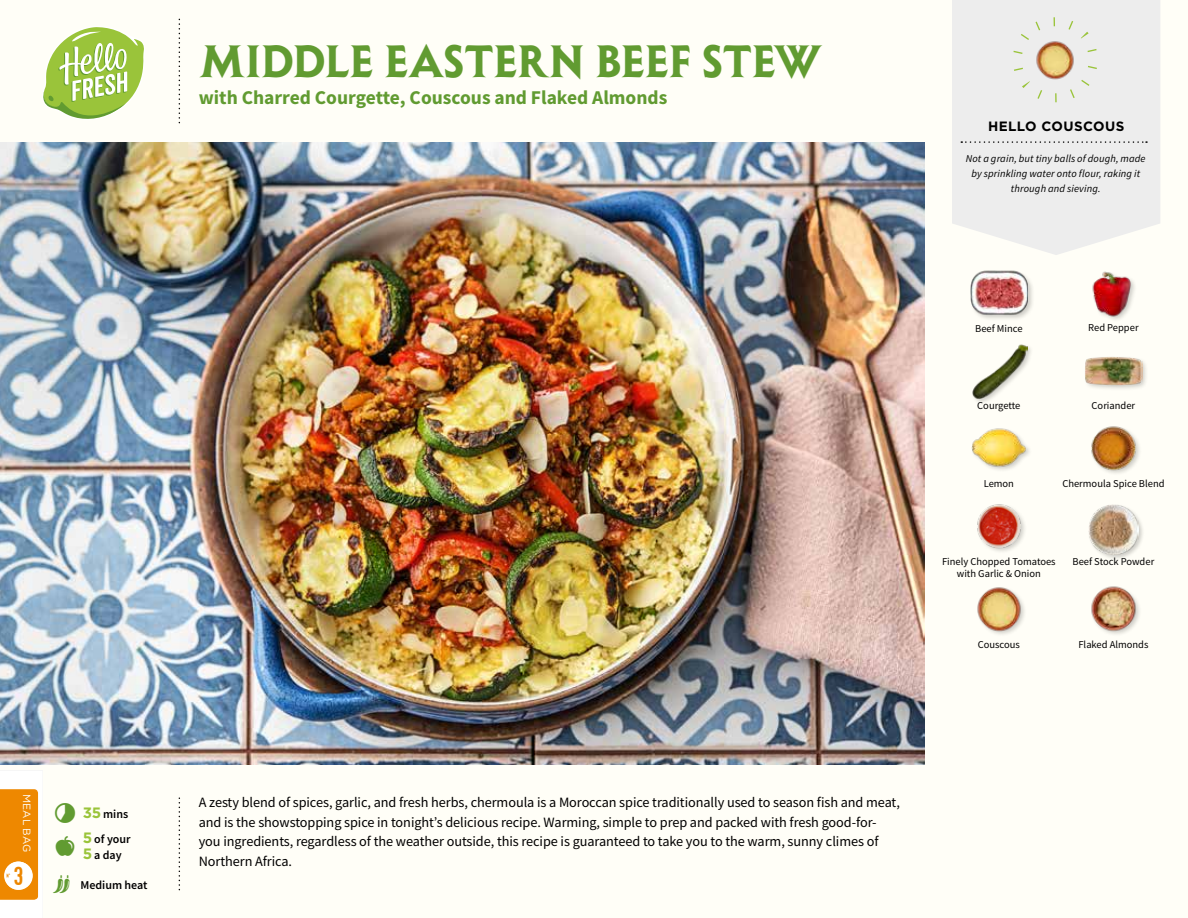
<style>
.page{position:relative;width:1188px;height:918px;background:#fffef7}
.page>*{position:absolute;margin:0;border:0;box-sizing:border-box;transform-origin:0 0}
.t1{font:800 45px "Shango Gothic";color:#619b31}
.t2{font:26.1px "Kapra";color:#ec8600}
.t3{font:700 19.5px "Source Sans Pro";color:#619b31}
.t4{font:14.25px/19.5px "Source Sans Pro";letter-spacing:-.005em;color:#000}
.t5{font:700 13.5px "Gotham";letter-spacing:.03em;color:#000}
.t6{font:600 12px/15.8px "Source Sans Pro";color:#000}
.t7{font:10.5px "Source Sans Pro";color:#000}
.t8{font:italic 10.5px/14.7px "Source Sans Pro";letter-spacing:.01em;color:#000;text-align:center}
.t9{font:10.5px "Gotham";letter-spacing:-.005em;color:#fffefb}
.s1{font-family:"Gotham";font-weight:700;font-size:15px;color:#9ac43a}
</style>
<div class="page">
<svg style="left:43px;top:27px;width:101px;height:92px"></svg>
<div style="left:0;top:771px;width:43px;height:147px;background:#fff"></div>
<svg style="left:0;top:789px;width:38px;height:111px;background:#f09a27"></svg>
<img style="left:0;top:142px;width:925px;height:623px">
<div style="left:1084px;top:355px;width:64px;height:37px;background:#000;opacity:.2"></div>
<img style="left:1085px;top:355px;width:57px;height:37px">
<img style="left:1091px;top:586px;width:49px;height:48px">
<img style="left:1091px;top:426px;width:49px;height:48px">
<div style="left:971px;top:343px;width:63px;height:63px;background:#000;opacity:.2"></div>
<img style="left:971px;top:343px;width:57px;height:56px">
<img style="left:977px;top:587px;width:48px;height:48px">
<img style="left:971px;top:428px;width:57px;height:42px">
<img style="left:1092px;top:271px;width:43px;height:49px">
<div style="left:1087px;top:504px;width:58px;height:57px;background:#000;opacity:.2"></div>
<img style="left:1088px;top:505px;width:51px;height:50px">
<div style="left:969px;top:270px;width:66px;height:52px;background:#000;opacity:.2"></div>
<img style="left:970px;top:270px;width:57px;height:52px">
<img style="left:977px;top:504px;width:48px;height:48px">
<div style="left:952px;top:0;width:208px;height:255px;background:#ededed"></div>
<svg style="left:961px;top:141px;width:186px;height:2px"></svg>
<img style="left:1031px;top:35px;width:49px;height:49px">
<div style="left:1013px;top:17px;width:85px;height:85px;border:9px dashed #9ac43a;border-radius:50%"></div>
<h1 class="t1" style="left:199px;top:35px;width:625px">MIDDLE EASTERN BEEF STEW</h1>
<h3 class="t3" style="left:199px;top:84px;width:470px">with Charred Courgette, Couscous and Flaked Almonds</h3>
<p class="t5" style="left:988px;top:117px;width:138px">HELLO COUSCOUS</p>
<p class="t8" style="left:966px;top:151px;width:181px">Not a grain, but tiny balls of dough, made by sprinkling water onto flour, raking it through and sieving.</p>
<p class="t7" style="left:975px;top:322px;width:49px">Beef Mince</p>
<p class="t7" style="left:1088px;top:321px;width:52px">Red Pepper</p>
<p class="t7" style="left:977px;top:399px;width:45px">Courgette</p>
<p class="t7" style="left:1092px;top:399px;width:45px">Coriander</p>
<p class="t7" style="left:984px;top:477px;width:32px">Lemon</p>
<p class="t7" style="left:1062px;top:477px;width:104px">Chermoula Spice Blend</p>
<p class="t7" style="left:942px;top:555px;width:115px">Finely Chopped Tomatoes</p>
<p class="t7" style="left:1073px;top:555px;width:83px">Beef Stock Powder</p>
<p class="t7" style="left:957px;top:567px;width:86px">with Garlic &amp; Onion</p>
<p class="t7" style="left:978px;top:638px;width:44px">Couscous</p>
<p class="t7" style="left:1078px;top:638px;width:72px">Flaked Almonds</p>
<p class="t9" style="left:33px;top:794px;width:59px;rotate:90deg">MEAL BAG</p>
<h2 class="t2" style="left:14px;top:861px;width:11px">3</h2>
<p class="t6" style="left:83px;top:806px;width:47px"><span class="s1">35</span> mins</p>
<p class="t6" style="left:83px;top:831px;width:49px"><span class="s1">5</span> of your<br><span class="s1">5</span> a day</p>
<p class="t6" style="left:80px;top:877px;width:69px">Medium heat</p>
<p class="t4" style="left:199px;top:793px;width:703px">A zesty blend of spices, garlic, and fresh herbs, chermoula is a Moroccan spice traditionally used to season fish and meat, and is the showstopping spice in tonight’s delicious recipe. Warming, simple to prep and packed with fresh good-for&shy;you ingredients, regardless of the weather outside, this recipe is guaranteed to take you to the warm, sunny climes of Northern Africa.</p>
</div>
